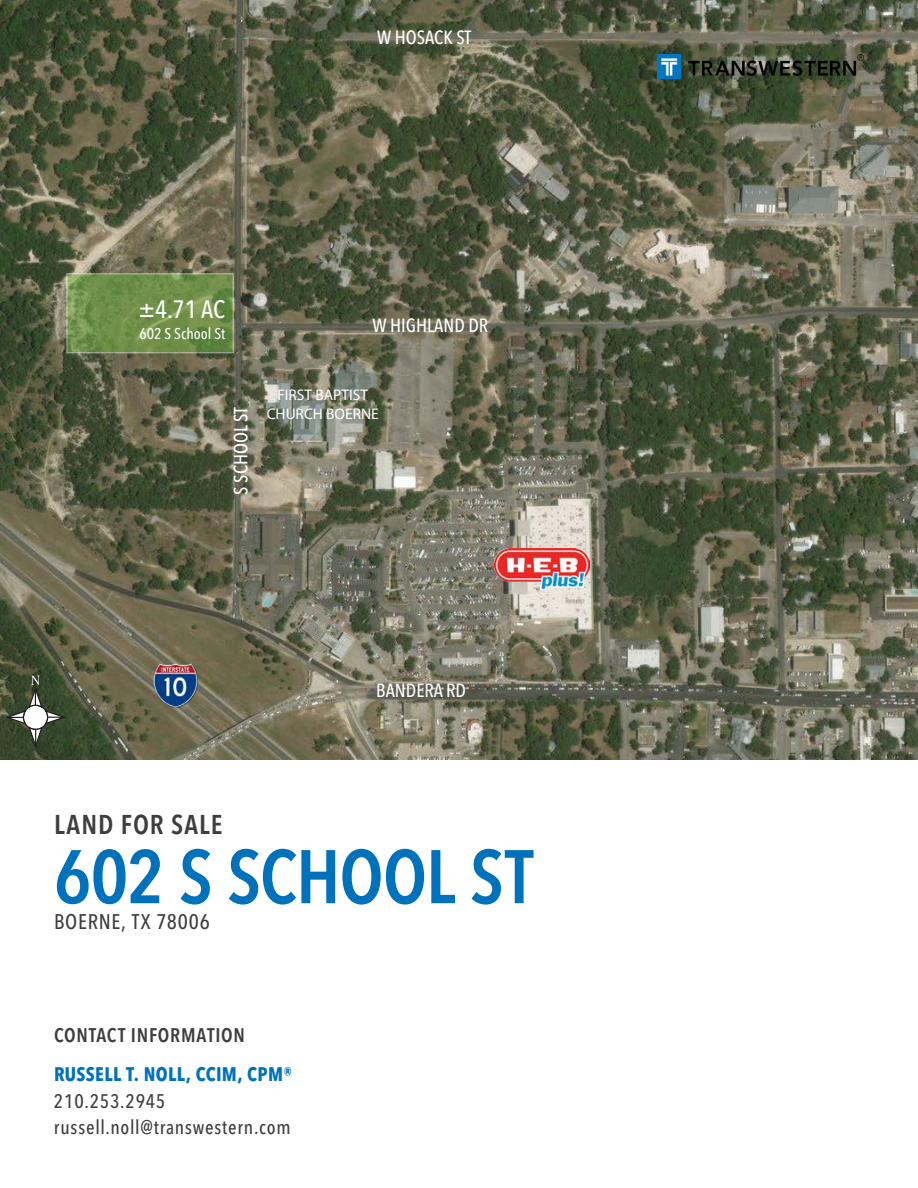
<style>
.page{position:relative;width:918px;height:1188px;background:#fff}
.page>*{position:absolute;margin:0;border:0;box-sizing:border-box;transform-origin:0 0}
.Subtitle_Light_Blue{font:600 condensed 75px "Avenir Next LT Pro";letter-spacing:-.015em;color:#0072bc}
.Subtitle_Light_Blue-2{font:600 condensed 27px "Avenir Next LT Pro";letter-spacing:.04em;color:#3e3e3f}
.t1{font:500 condensed 24.9px "Avenir Next LT Pro";color:#fff}
.Subtitle_Light_Blue-3{font:500 condensed 21px "Avenir Next LT Pro";letter-spacing:.04em;color:#3e3e3f}
.Body_Copy_without_Ru{font:500 condensed 19.5px "Avenir Next LT Pro";letter-spacing:.04em;color:#3e3e3f}
.Body_Copy_without_Ru-2{font:700 condensed 19.5px "Avenir Next LT Pro";letter-spacing:.015em;color:#0072bc}
.Body_Copy_without_Ru-3{font:600 condensed 19.5px "Avenir Next LT Pro";letter-spacing:.04em;color:#3e3e3f}
.t2{font:500 condensed 19.05px "Avenir Next LT Pro";color:#fff}
.t3{font:15.45px/18.5px "Myriad Pro";color:#fff;text-align:center}
.t4{font:500 condensed 15.45px "Avenir Next LT Pro";color:#fff}
</style>
<div class="page">
<img style="left:0;top:0;width:918px;height:760px">
<svg style="left:68px;top:275px;width:164px;height:76px;background:#6e8f49"></svg>
<img style="left:150px;top:660px;width:49px;height:50px">
<svg style="left:5px;top:676px;width:61px;height:72px;background:#535f4a"></svg>
<img style="left:495px;top:549px;width:95px;height:40px">
<img style="left:658px;top:54px;width:206px;height:24px">
<p class="t2" style="left:377px;top:26px;width:96px">W HOSACK ST</p>
<p class="t1" style="left:138px;top:294px;width:88px">±4.71 AC</p>
<p class="t4" style="left:139px;top:325px;width:87px">602 S School St</p>
<p class="t2" style="left:373px;top:314px;width:117px">W HIGHLAND DR</p>
<p class="t2" style="left:229px;top:495px;width:89px;rotate:-90deg">S SCHOOL ST</p>
<p class="t3" style="left:267px;top:386px;width:114px">FIRST BAPTIST<br>CHURCH BOERNE</p>
<p class="t2" style="left:376px;top:679px;width:91px">BANDERA RD</p>
<p class="Subtitle_Light_Blue-2" style="left:54px;top:808px;width:170px">LAND FOR SALE</p>
<p class="Subtitle_Light_Blue" style="left:54px;top:831px;width:481px">602 S SCHOOL ST</p>
<p class="Subtitle_Light_Blue-3" style="left:54px;top:909px;width:158px">BOERNE, TX 78006</p>
<p class="Body_Copy_without_Ru-3" style="left:54px;top:1023px;width:193px">CONTACT INFORMATION</p>
<p class="Body_Copy_without_Ru-2" style="left:54px;top:1063px;width:240px">RUSSELL T. NOLL, CCIM, CPM®</p>
<p class="Body_Copy_without_Ru" style="left:54px;top:1089px;width:113px">210.253.2945</p>
<p class="Body_Copy_without_Ru" style="left:54px;top:1115px;width:238px">russell.noll@transwestern.com</p>
</div>
